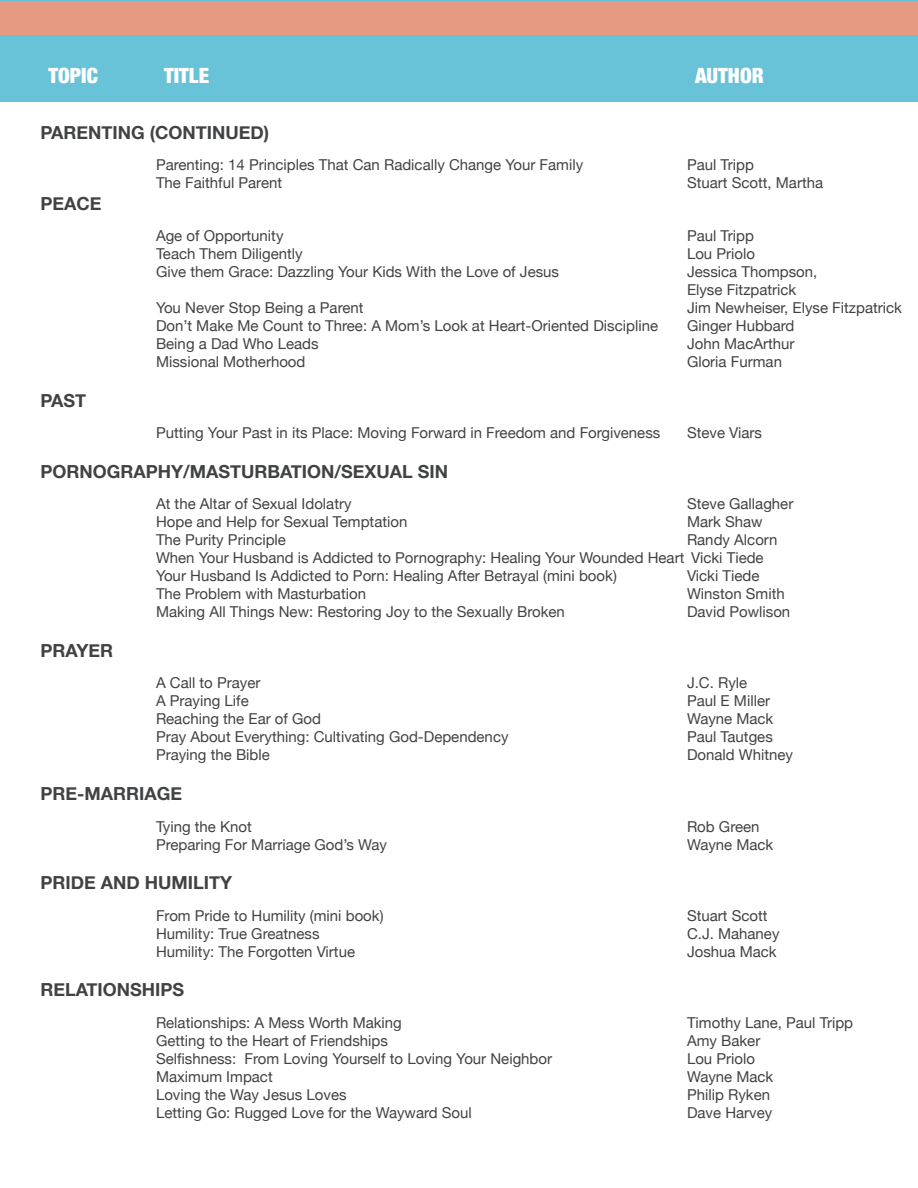
<style>
.page{position:relative;width:918px;height:1188px;background:#fff}
.page>*{position:absolute;margin:0;border:0;box-sizing:border-box;transform-origin:0 0}
.t1{font:900 condensed 21px "Helvetica Neue";color:#fff}
.topic{font:700 18px "Helvetica Neue";color:#414243}
.Titles{font:15px/18px "Helvetica Neue";color:#414243}
</style>
<div class="page">
<div style="left:0;top:0;width:918px;height:102px;background:#68c3d8"></div>
<div style="left:0;top:1px;width:918px;height:34px;background:#e69a82"></div>
<h1 class="t1" style="left:49px;top:58px;width:51px">TOPIC</h1>
<h1 class="t1" style="left:164px;top:58px;width:47px">TITLE</h1>
<h1 class="t1" style="left:695px;top:58px;width:70px">AUTHOR</h1>
<p class="topic" style="left:40px;top:116px;width:230px">PARENTING (CONTINUED)</p>
<p class="Titles" style="left:156px;top:155px;width:429px">Parenting: 14 Principles That Can Radically Change Your Family</p>
<p class="Titles" style="left:687px;top:155px;width:68px">Paul Tripp</p>
<p class="Titles" style="left:156px;top:173px;width:128px">The Faithful Parent</p>
<p class="Titles" style="left:687px;top:173px;width:138px">Stuart Scott, Martha</p>
<p class="topic" style="left:40px;top:187px;width:63px">PEACE</p>
<p class="Titles" style="left:156px;top:226px;width:129px">Age of Opportunity</p>
<p class="Titles" style="left:687px;top:226px;width:68px">Paul Tripp</p>
<p class="Titles" style="left:156px;top:244px;width:148px">Teach Them Diligently</p>
<p class="Titles" style="left:687px;top:244px;width:70px">Lou Priolo</p>
<p class="Titles" style="left:156px;top:262px;width:405px">Give them Grace: Dazzling Your Kids With the Love of Jesus</p>
<p class="Titles" style="left:687px;top:262px;width:132px">Jessica Thompson,<br>Elyse Fitzpatrick</p>
<p class="Titles" style="left:156px;top:298px;width:209px">You Never Stop Being a Parent</p>
<p class="Titles" style="left:687px;top:298px;width:216px">Jim Newheiser, Elyse Fitzpatrick</p>
<p class="Titles" style="left:156px;top:316px;width:504px">Don’t Make Me Count to Three: A Mom’s Look at Heart-Oriented Discipline</p>
<p class="Titles" style="left:687px;top:316px;width:109px">Ginger Hubbard</p>
<p class="Titles" style="left:156px;top:334px;width:164px">Being a Dad Who Leads</p>
<p class="Titles" style="left:687px;top:334px;width:109px">John MacArthur</p>
<p class="Titles" style="left:156px;top:352px;width:151px">Missional Motherhood</p>
<p class="Titles" style="left:687px;top:352px;width:97px">Gloria Furman</p>
<p class="topic" style="left:40px;top:384px;width:47px">PAST</p>
<p class="Titles" style="left:156px;top:423px;width:506px">Putting Your Past in its Place: Moving Forward in Freedom and Forgiveness</p>
<p class="Titles" style="left:687px;top:423px;width:76px">Steve Viars</p>
<p class="topic" style="left:40px;top:455px;width:409px">PORNOGRAPHY/MASTURBATION/SEXUAL SIN</p>
<p class="Titles" style="left:156px;top:494px;width:197px">At the Altar of Sexual Idolatry</p>
<p class="Titles" style="left:687px;top:494px;width:108px">Steve Gallagher</p>
<p class="Titles" style="left:156px;top:512px;width:253px">Hope and Help for Sexual Temptation</p>
<p class="Titles" style="left:687px;top:512px;width:77px">Mark Shaw</p>
<p class="Titles" style="left:156px;top:530px;width:132px">The Purity Principle</p>
<p class="Titles" style="left:687px;top:530px;width:92px">Randy Alcorn</p>
<p class="Titles" style="left:156px;top:548px;width:609px">When Your Husband is Addicted to Pornography: Healing Your Wounded Heart Vicki Tiede</p>
<p class="Titles" style="left:156px;top:566px;width:462px">Your Husband Is Addicted to Porn: Healing After Betrayal (mini book)</p>
<p class="Titles" style="left:687px;top:566px;width:74px">Vicki Tiede</p>
<p class="Titles" style="left:156px;top:584px;width:212px">The Problem with Masturbation</p>
<p class="Titles" style="left:687px;top:584px;width:99px">Winston Smith</p>
<p class="Titles" style="left:156px;top:602px;width:410px">Making All Things New: Restoring Joy to the Sexually Broken</p>
<p class="Titles" style="left:687px;top:602px;width:105px">David Powlison</p>
<p class="topic" style="left:40px;top:634px;width:74px">PRAYER</p>
<p class="Titles" style="left:156px;top:673px;width:106px">A Call to Prayer</p>
<p class="Titles" style="left:687px;top:673px;width:62px">J.C. Ryle</p>
<p class="Titles" style="left:156px;top:691px;width:94px">A Praying Life</p>
<p class="Titles" style="left:687px;top:691px;width:85px">Paul E Miller</p>
<p class="Titles" style="left:156px;top:709px;width:167px">Reaching the Ear of God</p>
<p class="Titles" style="left:687px;top:709px;width:88px">Wayne Mack</p>
<p class="Titles" style="left:156px;top:727px;width:354px">Pray About Everything: Cultivating God-Dependency</p>
<p class="Titles" style="left:687px;top:727px;width:87px">Paul Tautges</p>
<p class="Titles" style="left:156px;top:745px;width:115px">Praying the Bible</p>
<p class="Titles" style="left:687px;top:745px;width:108px">Donald Whitney</p>
<p class="topic" style="left:40px;top:777px;width:143px">PRE-MARRIAGE</p>
<p class="Titles" style="left:156px;top:816px;width:97px">Tying the Knot</p>
<p class="Titles" style="left:687px;top:816px;width:74px">Rob Green</p>
<p class="Titles" style="left:156px;top:834px;width:233px">Preparing For Marriage God’s Way</p>
<p class="Titles" style="left:687px;top:834px;width:88px">Wayne Mack</p>
<p class="topic" style="left:40px;top:866px;width:193px">PRIDE AND HUMILITY</p>
<p class="Titles" style="left:156px;top:905px;width:229px">From Pride to Humility (mini book)</p>
<p class="Titles" style="left:687px;top:905px;width:82px">Stuart Scott</p>
<p class="Titles" style="left:156px;top:923px;width:165px">Humility: True Greatness</p>
<p class="Titles" style="left:687px;top:923px;width:94px">C.J. Mahaney</p>
<p class="Titles" style="left:156px;top:941px;width:201px">Humility: The Forgotten Virtue</p>
<p class="Titles" style="left:687px;top:941px;width:91px">Joshua Mack</p>
<p class="topic" style="left:40px;top:974px;width:145px">RELATIONSHIPS</p>
<p class="Titles" style="left:156px;top:1012px;width:247px">Relationships: A Mess Worth Making</p>
<p class="Titles" style="left:687px;top:1012px;width:168px">Timothy Lane, Paul Tripp</p>
<p class="Titles" style="left:156px;top:1030px;width:233px">Getting to the Heart of Friendships</p>
<p class="Titles" style="left:687px;top:1030px;width:75px">Amy Baker</p>
<p class="Titles" style="left:156px;top:1048px;width:398px">Selfishness: From Loving Yourself to Loving Your Neighbor</p>
<p class="Titles" style="left:687px;top:1048px;width:70px">Lou Priolo</p>
<p class="Titles" style="left:156px;top:1066px;width:118px">Maximum Impact</p>
<p class="Titles" style="left:687px;top:1066px;width:88px">Wayne Mack</p>
<p class="Titles" style="left:156px;top:1084px;width:192px">Loving the Way Jesus Loves</p>
<p class="Titles" style="left:687px;top:1084px;width:85px">Philip Ryken</p>
<p class="Titles" style="left:156px;top:1102px;width:317px">Letting Go: Rugged Love for the Wayward Soul</p>
<p class="Titles" style="left:687px;top:1102px;width:87px">Dave Harvey</p>
</div>
